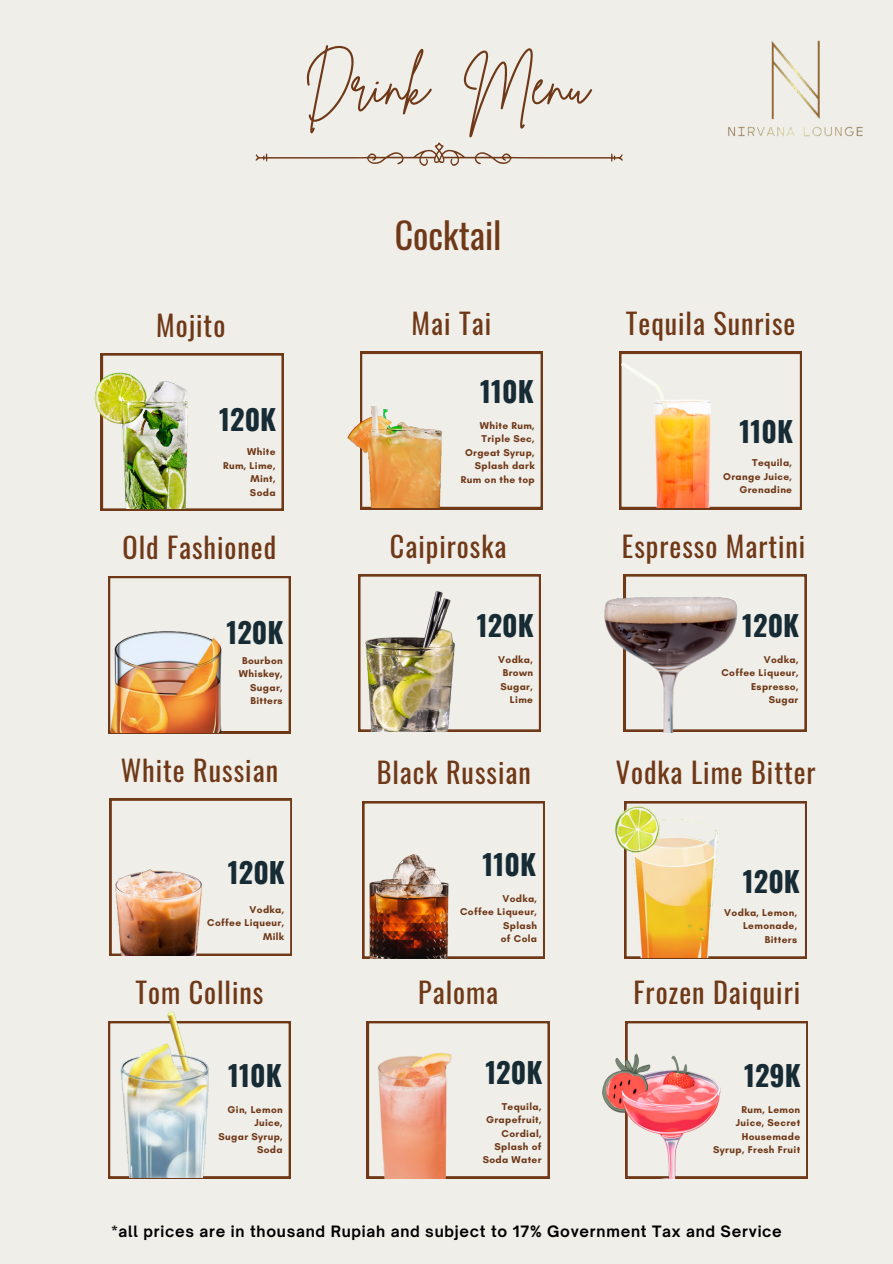
<style>
.page{position:relative;width:893px;height:1264px;background:#fff}
.page>*{position:absolute;margin:0;border:0;box-sizing:border-box;transform-origin:0 0}
.t1{font:55.5px "Brittany Signature";color:#6f3817}
.t2{font:35.85px "Oswald";color:#6f3817}
.t3{font:28.2px "Oswald";letter-spacing:.035em;color:#6f3817}
.t4{font:700 28.2px "Oswald";color:#172b34}
.t5{font:700 15px "Open Sauce One";letter-spacing:.05em;color:#000}
.t6{font:700 10.05px/13.5px "Glacial Indifference";letter-spacing:.035em;color:#6f3817;text-align:right}
</style>
<div class="page">
<div style="left:0;top:0;width:892px;height:1263px;background:#efeee9"></div>
<img style="left:728px;top:40px;width:135px;height:97px">
<svg style="left:255px;top:142px;width:367px;height:24px"></svg>
<img style="left:94px;top:353px;width:190px;height:156px">
<svg style="left:360px;top:352px;width:182px;height:157px"></svg>
<img style="left:347px;top:406px;width:120px;height:101px">
<svg style="left:619px;top:352px;width:182px;height:157px"></svg>
<img style="left:619px;top:351px;width:147px;height:157px">
<svg style="left:504px;top:574px;width:36px;height:157px"></svg>
<svg style="left:791px;top:574px;width:15px;height:157px"></svg>
<img style="left:358px;top:574px;width:146px;height:158px">
<img style="left:604px;top:574px;width:187px;height:158px">
<svg style="left:108px;top:576px;width:182px;height:157px"></svg>
<svg style="left:362px;top:801px;width:182px;height:157px"></svg>
<svg style="left:624px;top:801px;width:182px;height:157px"></svg>
<img style="left:362px;top:822px;width:141px;height:136px">
<svg style="left:110px;top:798px;width:182px;height:157px"></svg>
<img style="left:109px;top:847px;width:116px;height:108px">
<svg style="left:108px;top:1021px;width:182px;height:157px"></svg>
<svg style="left:459px;top:1021px;width:90px;height:157px"></svg>
<svg style="left:625px;top:1021px;width:182px;height:157px"></svg>
<img style="left:367px;top:1021px;width:92px;height:157px">
<img style="left:615px;top:801px;width:143px;height:156px">
<img style="left:108px;top:1011px;width:140px;height:166px">
<img style="left:108px;top:610px;width:147px;height:122px">
<img style="left:602px;top:1050px;width:143px;height:128px">
<h3 class="t1" style="left:304px;top:49px;width:287px">Drink Menu</h3>
<p class="t3" style="left:156px;top:303px;width:71px">Mojito</p>
<h3 class="t4" style="left:219px;top:397px;width:58px">120K</h3>
<p class="t6" style="left:223px;top:445px;width:54px">White<br>Rum, Lime,</p>
<p class="t6" style="left:250px;top:472px;width:27px;text-align:left">Mint,<br>Soda</p>
<p class="t2" style="left:395px;top:207px;width:108px">Cocktail</p>
<p class="t3" style="left:411px;top:301px;width:81px">Mai Tai</p>
<h4 class="t4" style="left:480px;top:370px;width:55px">110K</h4>
<p class="t6" style="left:465px;top:418px;width:71px">White Rum,<br>Triple Sec,<br>Orgeat Syrup,</p>
<p class="t6" style="left:475px;top:459px;width:61px">Splash dark</p>
<p class="t6" style="left:461px;top:472px;width:75px">Rum on the top</p>
<p class="t3" style="left:123px;top:525px;width:155px">Old Fashioned</p>
<p class="t3" style="left:390px;top:524px;width:118px">Caipiroska</p>
<p class="t4" style="left:226px;top:610px;width:58px">120K</p>
<p class="t6" style="left:242px;top:653px;width:42px">Bourbon</p>
<p class="t6" style="left:239px;top:667px;width:45px">Whiskey,</p>
<h3 class="t6" style="left:250px;top:680px;width:34px">Sugar,</h3>
<p class="t6" style="left:250px;top:693px;width:34px">Bitters</p>
<p class="t4" style="left:476px;top:603px;width:58px">120K</p>
<h3 class="t6" style="left:498px;top:652px;width:36px">Vodka,</h3>
<p class="t6" style="left:503px;top:666px;width:32px">Brown</p>
<p class="t6" style="left:500px;top:679px;width:34px">Sugar,</p>
<p class="t6" style="left:510px;top:693px;width:25px">Lime</p>
<h4 class="t3" style="left:625px;top:301px;width:171px">Tequila Sunrise</h4>
<p class="t4" style="left:739px;top:409px;width:55px">110K</p>
<h4 class="t6" style="left:752px;top:456px;width:41px">Tequila,</h4>
<p class="t6" style="left:723px;top:469px;width:70px">Orange Juice,</p>
<h3 class="t6" style="left:739px;top:483px;width:54px">Grenadine</h3>
<h3 class="t3" style="left:622px;top:524px;width:185px">Espresso Martini</h3>
<p class="t4" style="left:742px;top:603px;width:58px">120K</p>
<p class="t6" style="left:763px;top:652px;width:36px">Vodka,</p>
<p class="t6" style="left:721px;top:666px;width:78px">Coffee Liqueur,</p>
<p class="t6" style="left:751px;top:679px;width:49px">Espresso,</p>
<p class="t6" style="left:768px;top:693px;width:31px">Sugar</p>
<p class="t3" style="left:121px;top:748px;width:159px">White Russian</p>
<h4 class="t3" style="left:376px;top:750px;width:156px">Black Russian</h4>
<h4 class="t3" style="left:616px;top:750px;width:201px">Vodka Lime Bitter</h4>
<p class="t4" style="left:228px;top:850px;width:58px">120K</p>
<h4 class="t6" style="left:249px;top:902px;width:36px">Vodka,</h4>
<h4 class="t6" style="left:207px;top:916px;width:78px">Coffee Liqueur,</h4>
<h4 class="t6" style="left:263px;top:929px;width:23px">Milk</h4>
<p class="t4" style="left:482px;top:842px;width:55px">110K</p>
<p class="t6" style="left:502px;top:891px;width:36px">Vodka,</p>
<h3 class="t6" style="left:460px;top:904px;width:78px">Coffee Liqueur,</h3>
<p class="t6" style="left:503px;top:918px;width:35px">Splash</p>
<p class="t6" style="left:500px;top:931px;width:38px">of Cola</p>
<h3 class="t4" style="left:742px;top:858px;width:58px">120K</h3>
<h4 class="t6" style="left:724px;top:905px;width:74px">Vodka, Lemon,</h4>
<p class="t6" style="left:743px;top:919px;width:56px">Lemonade,</p>
<p class="t6" style="left:764px;top:932px;width:34px">Bitters</p>
<p class="t3" style="left:135px;top:970px;width:129px">Tom Collins</p>
<h3 class="t3" style="left:418px;top:970px;width:82px">Paloma</h3>
<p class="t3" style="left:633px;top:970px;width:168px">Frozen Daiquiri</p>
<p class="t4" style="left:228px;top:1053px;width:55px">110K</p>
<h3 class="t4" style="left:485px;top:1050px;width:58px">120K</h3>
<p class="t4" style="left:744px;top:1053px;width:58px">129K</p>
<p class="t6" style="left:227px;top:1102px;width:57px">Gin, Lemon<br>Juice,</p>
<p class="t6" style="left:218px;top:1129px;width:66px">Sugar Syrup,</p>
<p class="t6" style="left:257px;top:1142px;width:27px">Soda</p>
<p class="t6" style="left:501px;top:1099px;width:41px">Tequila,</p>
<p class="t6" style="left:486px;top:1112px;width:57px">Grapefruit,</p>
<p class="t6" style="left:501px;top:1126px;width:42px">Cordial,</p>
<p class="t6" style="left:494px;top:1139px;width:48px">Splash of</p>
<p class="t6" style="left:482px;top:1153px;width:60px">Soda Water</p>
<h3 class="t6" style="left:713px;top:1102px;width:88px">Rum, Lemon<br>Juice, Secret<br>Housemade<br>Syrup, Fresh Fruit</h3>
<p class="t5" style="left:111px;top:1221px;width:671px">*all prices are in thousand Rupiah and subject to 17% Government Tax and Service</p>
</div>
